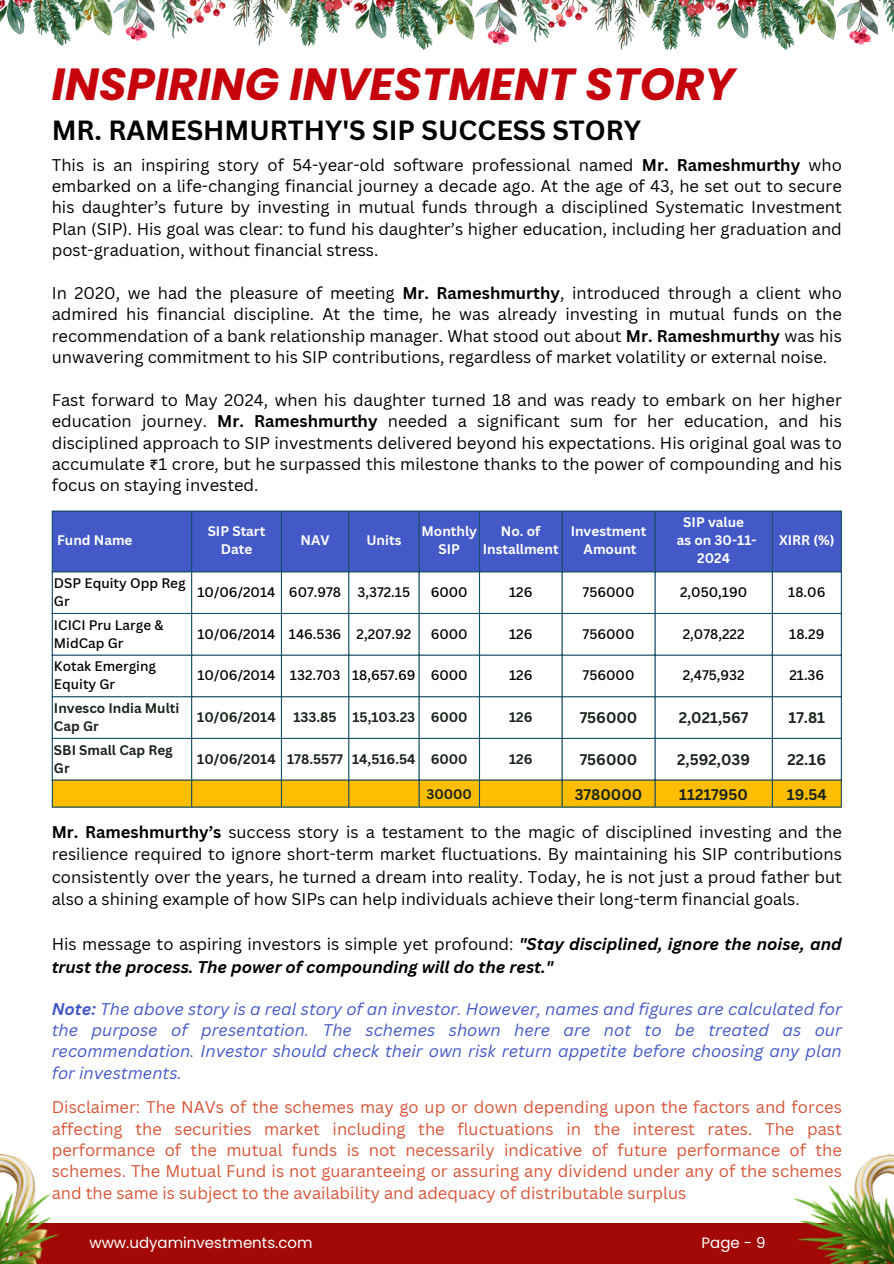
<style>
.page{position:relative;width:894px;height:1264px;background:#fff}
.page>*{position:absolute;margin:0;border:0;box-sizing:border-box;transform-origin:0 0}
.t1{font:italic 700 45px "Poppins";color:#c6020c}
.t2{font:700 27px "Canva Sans";color:#000}
.t3{font:16.5px/21.3px "Canva Sans";color:#000;text-align:justify}
.t4{font:16.5px/21.3px "Canva Sans";color:#d75538;text-align:justify}
.t5{font:italic 16.5px/21.3px "Canva Sans";color:#4459c8;text-align:justify}
.t6{font:italic 700 16.5px/22.5px "Canva Sans";color:#000}
.t7{font:700 15px "Canva Sans";color:#1a241b}
.t8{font:15px "Poppins";color:#fff}
.t9{font:500 13.5px/18px "Canva Sans";color:#000}
.t10{font:700 13.5px/18px "Canva Sans";color:#1a241b}
.t11{font:700 13.5px/18px "Canva Sans";color:#fff;text-align:center}
.s1{font-weight:700}
.s2{font-family:"Noto Sans Gurmukhi"}
.s3{font-weight:400;font-style:normal}
</style>
<div class="page">
<div style="left:0;top:1223px;width:893px;height:40px;background:#a20906"></div>
<img style="left:0;top:1153px;width:35px;height:30px">
<img style="left:0;top:1183px;width:59px;height:80px">
<img style="left:793px;top:1154px;width:100px;height:109px">
<img style="left:0;top:0;width:353px;height:45px">
<img style="left:353px;top:0;width:361px;height:49px">
<img style="left:714px;top:0;width:179px;height:49px">
<div style="left:53px;top:511px;width:787px;height:60px;background:#4459c8"></div>
<svg style="left:53px;top:697px;width:787px;height:82px"></svg>
<div style="left:53px;top:780px;width:787px;height:26px;background:#ffbd00"></div>
<hr style="left:52px;top:511px;width:1px;height:295px;background:#175169">
<hr style="left:191px;top:511px;width:1px;height:295px;background:#175169">
<hr style="left:281px;top:511px;width:1px;height:295px;background:#175169">
<hr style="left:348px;top:511px;width:1px;height:295px;background:#175169">
<hr style="left:418px;top:511px;width:1px;height:295px;background:#175169">
<hr style="left:479px;top:511px;width:1px;height:295px;background:#175169">
<hr style="left:561px;top:511px;width:1px;height:295px;background:#175169">
<hr style="left:654px;top:511px;width:1px;height:295px;background:#175169">
<hr style="left:771px;top:511px;width:1px;height:295px;background:#175169">
<hr style="left:840px;top:511px;width:1px;height:295px;background:#175169">
<hr style="left:52px;top:510px;width:789px;height:1px;background:#175169">
<hr style="left:52px;top:571px;width:789px;height:1px;background:#175169">
<hr style="left:52px;top:613px;width:789px;height:1px;background:#175169">
<hr style="left:52px;top:654px;width:789px;height:1px;background:#175169">
<hr style="left:52px;top:696px;width:789px;height:1px;background:#175169">
<hr style="left:52px;top:737px;width:789px;height:2px;background:#175169">
<hr style="left:52px;top:779px;width:789px;height:1px;background:#175169">
<hr style="left:52px;top:806px;width:789px;height:1px;background:#175169">
<p class="t1" style="left:52px;top:53px;width:684px">INSPIRING INVESTMENT STORY</p>
<h1 class="t2" style="left:52px;top:111px;width:591px">MR. RAMESHMURTHY'S SIP SUCCESS STORY</h1>
<h2 class="t3" style="left:52px;top:154px;width:791px">This is an inspiring story of 54-year-old software professional named <span class="s1">Mr. Rameshmurthy</span> who embarked on a life-changing financial journey a decade ago. At the age of 43, he set out to secure his daughter’s future by investing in mutual funds through a disciplined Systematic Investment Plan (SIP). His goal was clear: to fund his daughter’s higher education, including her graduation and post-graduation, without financial stress.</h2>
<p class="t3" style="left:52px;top:282px;width:791px">In 2020, we had the pleasure of meeting <span class="s1">Mr. Rameshmurthy</span>, introduced through a client who admired his financial discipline. At the time, he was already investing in mutual funds on the recommendation of a bank relationship manager. What stood out about <span class="s1">Mr. Rameshmurthy</span> was his unwavering commitment to his SIP contributions, regardless of market volatility or external noise.</p>
<p class="t3" style="left:52px;top:389px;width:791px">Fast forward to May 2024, when his daughter turned 18 and was ready to embark on her higher education journey. <span class="s1">Mr. Rameshmurthy</span> needed a significant sum for her education, and his disciplined approach to SIP investments delivered beyond his expectations. His original goal was to accumulate <span class="s2">₹</span>1 crore, but he surpassed this milestone thanks to the power of compounding and his focus on staying invested.</p>
<p class="t11" style="left:57px;top:531px;width:77px">Fund Name</p>
<p class="t11" style="left:208px;top:522px;width:59px">SIP Start<br>Date</p>
<p class="t11" style="left:300px;top:531px;width:31px">NAV</p>
<p class="t11" style="left:366px;top:531px;width:36px">Units</p>
<p class="t11" style="left:421px;top:522px;width:57px">Monthly<br>SIP</p>
<p class="t11" style="left:482px;top:522px;width:77px">No. of<br>Installment</p>
<p class="t11" style="left:570px;top:522px;width:77px">Investment</p>
<p class="t11" style="left:583px;top:540px;width:54px">Amount</p>
<p class="t11" style="left:683px;top:513px;width:62px">SIP value</p>
<p class="t11" style="left:676px;top:531px;width:81px">as on 30-11-<br>2024</p>
<p class="t11" style="left:778px;top:531px;width:57px">XIRR (%)</p>
<p class="t9" style="left:54px;top:574px;width:133px">DSP Equity Opp Reg<br>Gr</p>
<p class="t9" style="left:197px;top:583px;width:79px">10/06/2014</p>
<p class="t9" style="left:289px;top:583px;width:54px">607.978</p>
<p class="t9" style="left:357px;top:583px;width:54px">3,372.15</p>
<p class="t9" style="left:430px;top:583px;width:39px">6000</p>
<p class="t9" style="left:509px;top:583px;width:25px">126</p>
<p class="t9" style="left:582px;top:583px;width:53px">756000</p>
<p class="t9" style="left:680px;top:583px;width:69px">2,050,190</p>
<p class="t9" style="left:788px;top:583px;width:39px">18.06</p>
<p class="t9" style="left:54px;top:615px;width:111px">ICICI Pru Large &amp;<br>MidCap Gr</p>
<p class="t9" style="left:197px;top:624px;width:79px">10/06/2014</p>
<p class="t9" style="left:289px;top:624px;width:54px">146.536</p>
<p class="t9" style="left:356px;top:624px;width:56px">2,207.92</p>
<p class="t9" style="left:430px;top:624px;width:39px">6000</p>
<p class="t9" style="left:509px;top:624px;width:25px">126</p>
<p class="t9" style="left:582px;top:624px;width:53px">756000</p>
<p class="t9" style="left:682px;top:624px;width:63px">2,078,222</p>
<p class="t9" style="left:789px;top:624px;width:37px">18.29</p>
<p class="t9" style="left:54px;top:657px;width:103px">Kotak Emerging<br>Equity Gr</p>
<p class="t9" style="left:197px;top:666px;width:79px">10/06/2014</p>
<p class="t9" style="left:290px;top:666px;width:52px">132.703</p>
<p class="t9" style="left:352px;top:666px;width:65px">18,657.69</p>
<p class="t9" style="left:430px;top:666px;width:39px">6000</p>
<p class="t9" style="left:509px;top:666px;width:25px">126</p>
<p class="t9" style="left:582px;top:666px;width:53px">756000</p>
<p class="t9" style="left:682px;top:666px;width:63px">2,475,932</p>
<p class="t9" style="left:789px;top:666px;width:36px">21.36</p>
<p class="t10" style="left:54px;top:698px;width:127px">Invesco India Multi<br>Cap Gr</p>
<p class="t10" style="left:197px;top:707px;width:80px">10/06/2014</p>
<p class="t10" style="left:293px;top:707px;width:45px">133.85</p>
<p class="t10" style="left:352px;top:707px;width:64px">15,103.23</p>
<p class="t10" style="left:430px;top:707px;width:38px">6000</p>
<p class="t10" style="left:509px;top:707px;width:25px">126</p>
<p class="t7" style="left:579px;top:707px;width:59px">756000</p>
<p class="t7" style="left:678px;top:707px;width:71px">2,021,567</p>
<p class="t7" style="left:788px;top:707px;width:38px">17.81</p>
<p class="t10" style="left:54px;top:740px;width:120px">SBI Small Cap Reg<br>Gr</p>
<p class="t10" style="left:197px;top:749px;width:80px">10/06/2014</p>
<p class="t10" style="left:287px;top:749px;width:57px">178.5577</p>
<p class="t10" style="left:352px;top:749px;width:65px">14,516.54</p>
<p class="t10" style="left:430px;top:749px;width:38px">6000</p>
<p class="t10" style="left:509px;top:749px;width:25px">126</p>
<p class="t7" style="left:579px;top:748px;width:59px">756000</p>
<p class="t7" style="left:677px;top:748px;width:74px">2,592,039</p>
<p class="t7" style="left:787px;top:748px;width:40px">22.16</p>
<p class="t10" style="left:426px;top:784px;width:47px">30000</p>
<p class="t7" style="left:574px;top:783px;width:69px">3780000</p>
<p class="t7" style="left:679px;top:783px;width:70px">11217950</p>
<p class="t7" style="left:786px;top:783px;width:42px">19.54</p>
<p class="t3" style="left:52px;top:819px;width:791px;line-height:22.5px"><span class="s1">Mr. Rameshmurthy’s</span> success story is a testament to the magic of disciplined investing and the resilience required to ignore short-term market fluctuations. By maintaining his SIP contributions consistently over the years, he turned a dream into reality. Today, he is not just a proud father but also a shining example of how SIPs can help individuals achieve their long-term financial goals.</p>
<p class="t6" style="left:52px;top:932px;width:791px"><span class="s3">His message to aspiring investors is simple yet profound:</span> "Stay disciplined, ignore the noise, and trust the process. The power of compounding will do the rest."</p>
<p class="t5" style="left:52px;top:997px;width:791px"><span class="s1">Note:</span> The above story is a real story of an investor. However, names and figures are calculated for the purpose of presentation. The schemes shown here are not to be treated as our recommendation. Investor should check their own risk return appetite before choosing any plan for investments.</p>
<p class="t4" style="left:52px;top:1096px;width:791px">Disclaimer: The NAVs of the schemes may go up or down depending upon the factors and forces affecting the securities market including the fluctuations in the interest rates. The past performance of the mutual funds is not necessarily indicative of future performance of the schemes. The Mutual Fund is not guaranteeing or assuring any dividend under any of the schemes and the same is subject to the availability and adequacy of distributable surplus</p>
<p class="t8" style="left:89px;top:1231px;width:224px">www.udyaminvestments.com</p>
<p class="t8" style="left:701px;top:1231px;width:65px">Page - 9</p>
</div>
